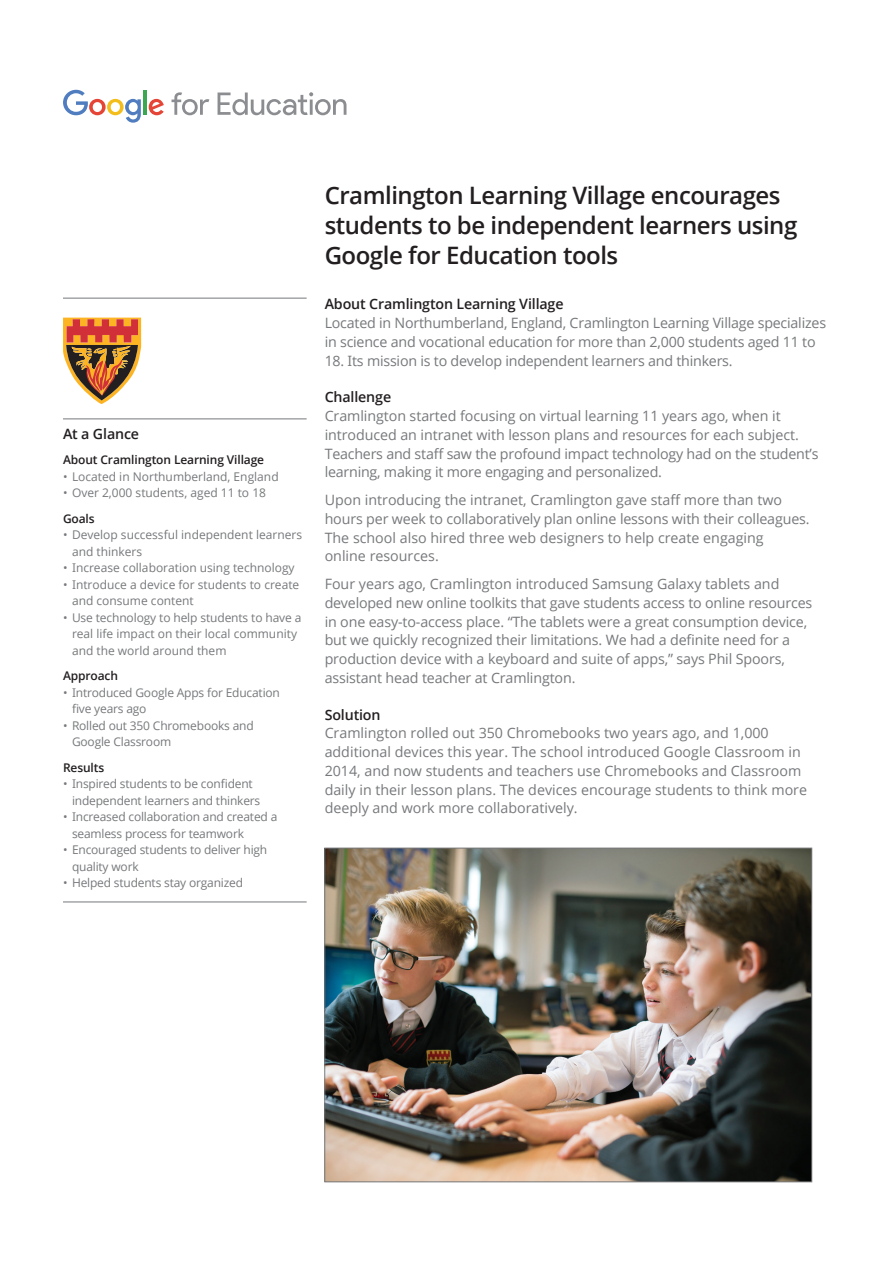
<style>
.page{position:relative;width:893px;height:1263px;background:#fff}
.page>*{position:absolute;margin:0;border:0;box-sizing:border-box;transform-origin:0 0}
.Main_Title{font:600 24px/30px "Open Sans";letter-spacing:-.02em;color:#231f20}
.Body_Text{font:14.25px/18.8px "Open Sans";letter-spacing:-.01em;color:#76787b}
.Body_Text_Subhead{font:600 14.25px "Open Sans";letter-spacing:-.01em;color:#231f20}
.Sidebar_Subhead{font:600 14.25px "Open Sans";letter-spacing:-.01em;color:#231f20}
.t1{font:12px/16.5px "Open Sans";letter-spacing:-.01em;color:#76787b}
.Sidebar_Subhead_2{font:600 12px "Open Sans";letter-spacing:-.01em;color:#231f20}
</style>
<div class="page">
<svg style="left:63px;top:90px;width:78px;height:33px"></svg>
<hr style="left:143px;top:91px;width:4px;height:24px;background:#3aa853">
<svg style="left:149px;top:99px;width:15px;height:16px"></svg>
<svg style="left:172px;top:92px;width:37px;height:23px"></svg>
<svg style="left:218px;top:92px;width:128px;height:23px"></svg>
<hr style="left:63px;top:298px;width:244px;height:1px;background:#76787b">
<hr style="left:63px;top:419px;width:244px;height:1px;background:#76787b">
<hr style="left:63px;top:902px;width:244px;height:1px;background:#76787b">
<svg style="left:63px;top:318px;width:78px;height:86px"></svg>
<img style="left:327px;top:850px;width:483px;height:330px">
<div style="left:325px;top:848px;width:487px;height:334px;border:1px solid #76787b"></div>
<p class="Sidebar_Subhead" style="left:63px;top:424px;width:78px">At a Glance</p>
<p class="Sidebar_Subhead_2" style="left:63px;top:451px;width:203px">About Cramlington Learning Village</p>
<p class="t1" style="left:63px;top:468px;width:217px">• Located in Northumberland, England</p>
<p class="t1" style="left:63px;top:484px;width:205px">• Over 2,000 students, aged 11 to 18</p>
<p class="Sidebar_Subhead_2" style="left:63px;top:510px;width:33px">Goals</p>
<p class="t1" style="left:72px;top:526px;width:232px;text-indent:-9px">• Develop successful independent learners and thinkers</p>
<p class="t1" style="left:63px;top:559px;width:233px">• Increase collaboration using technology</p>
<p class="t1" style="left:72px;top:576px;width:229px;text-indent:-9px">• Introduce a device for students to create and consume content</p>
<p class="t1" style="left:72px;top:609px;width:231px;text-indent:-9px">• Use technology to help students to have a real life impact on their local community and the world around them</p>
<p class="Sidebar_Subhead_2" style="left:63px;top:667px;width:57px">Approach</p>
<p class="t1" style="left:72px;top:684px;width:209px;text-indent:-9px">• Introduced Google Apps for Education five years ago</p>
<p class="t1" style="left:72px;top:717px;width:183px;text-indent:-9px">• Rolled out 350 Chromebooks and<br>Google Classroom</p>
<p class="Sidebar_Subhead_2" style="left:63px;top:759px;width:43px">Results</p>
<p class="t1" style="left:72px;top:775px;width:190px;text-indent:-9px">• Inspired students to be confident independent learners and thinkers</p>
<p class="t1" style="left:72px;top:808px;width:207px;text-indent:-9px">• Increased collaboration and created a seamless process for teamwork</p>
<p class="t1" style="left:72px;top:841px;width:197px;text-indent:-9px">• Encouraged students to deliver high quality work</p>
<p class="t1" style="left:63px;top:874px;width:182px">• Helped students stay organized</p>
<p class="Main_Title" style="left:325px;top:179px;width:474px">Cramlington Learning Village encourages students to be independent learners using<br>Google for Education tools</p>
<p class="Body_Text_Subhead" style="left:325px;top:294px;width:240px">About Cramlington Learning Village</p>
<p class="Body_Text" style="left:325px;top:313px;width:503px">Located in Northumberland, England, Cramlington Learning Village specializes in science and vocational education for more than 2,000 students aged 11 to</p>
<p class="Body_Text" style="left:325px;top:351px;width:409px">18. Its mission is to develop independent learners and thinkers.</p>
<p class="Body_Text_Subhead" style="left:325px;top:387px;width:68px">Challenge</p>
<p class="Body_Text" style="left:325px;top:406px;width:495px">Cramlington started focusing on virtual learning 11 years ago, when it introduced an intranet with lesson plans and resources for each subject.<br>Teachers and staff saw the profound impact technology had on the student’s learning, making it more engaging and personalized.</p>
<p class="Body_Text" style="left:325px;top:490px;width:486px">Upon introducing the intranet, Cramlington gave staff more than two hours per week to collaboratively plan online lessons with their colleagues.<br>The school also hired three web designers to help create engaging<br>online resources.</p>
<p class="Body_Text" style="left:325px;top:574px;width:489px">Four years ago, Cramlington introduced Samsung Galaxy tablets and developed new online toolkits that gave students access to online resources in one easy-to-access place. “The tablets were a great consumption device, but we quickly recognized their limitations. We had a definite need for a production device with a keyboard and suite of apps,” says Phil Spoors, assistant head teacher at Cramlington.</p>
<p class="Body_Text_Subhead" style="left:325px;top:705px;width:57px">Solution</p>
<p class="Body_Text" style="left:325px;top:723px;width:484px">Cramlington rolled out 350 Chromebooks two years ago, and 1,000 additional devices this year. The school introduced Google Classroom in 2014, and now students and teachers use Chromebooks and Classroom daily in their lesson plans. The devices encourage students to think more deeply and work more collaboratively.</p>
</div>
